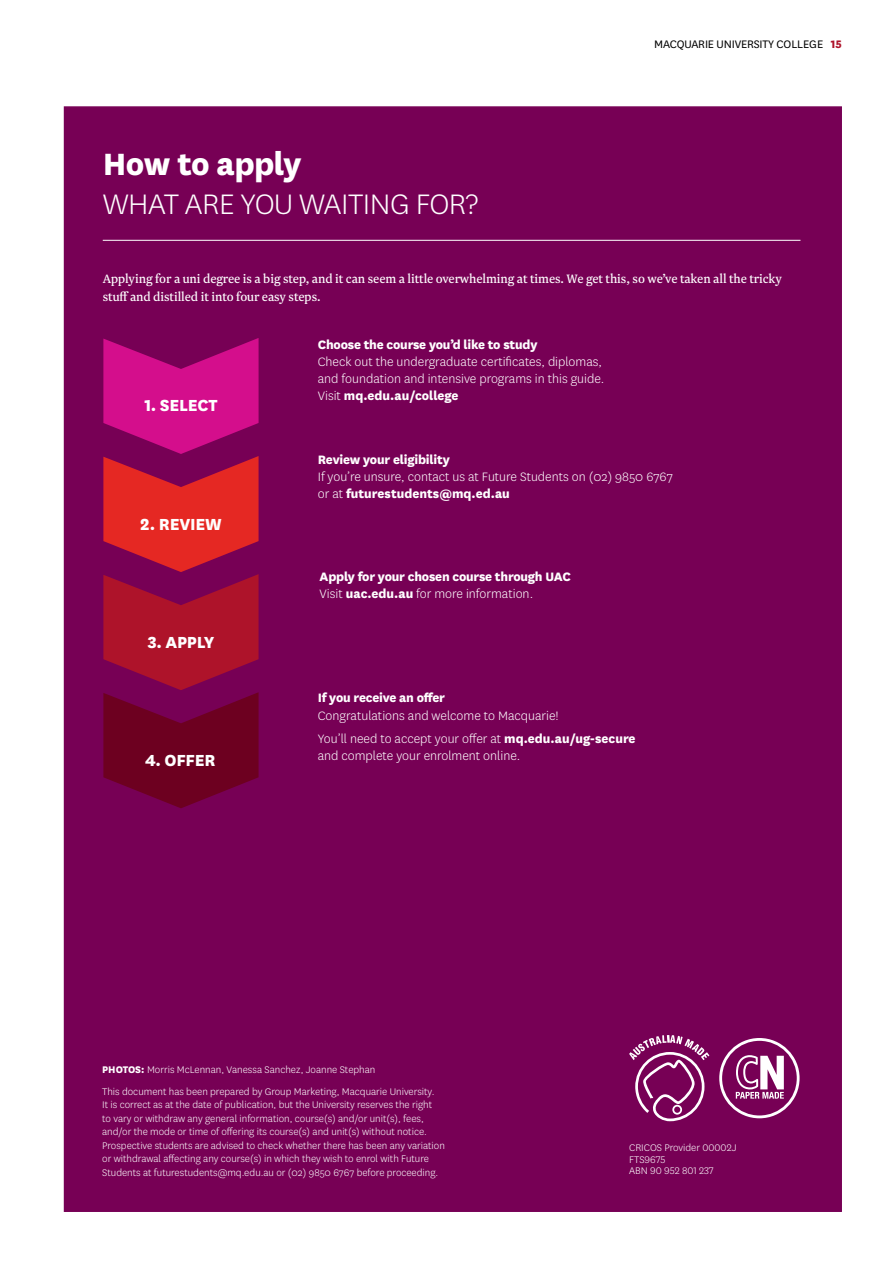
<style>
.page{position:relative;width:893px;height:1263px;background:#fff}
.page>*{position:absolute;margin:0;border:0;box-sizing:border-box;transform-origin:0 0}
.t1{font:800 36px "National";letter-spacing:-.015em;color:#fff}
.t2{font:300 33px "National";letter-spacing:-.015em;color:#fff}
.t3{font:800 18.75px "National";letter-spacing:-.015em;color:#fff}
.t4{font:300 14.25px/17.1px "National";color:#fff}
.t5{font:14.25px/17.1px "Newzald";letter-spacing:-.005em;color:#fff}
.t6{font:800 14.25px/17.1px "National";letter-spacing:-.015em;color:#fff}
.t7{font:12.75px "National";letter-spacing:-.015em;color:#000}
.t8{font:300 11.25px/13.5px "National";color:#fff}
.s1{font-weight:800;color:#ae132a}
.s2{font-weight:800}
.s3{font-weight:300}
</style>
<div class="page">
<div style="left:64px;top:106px;width:778px;height:1106px;background:#705"></div>
<hr style="left:103px;top:240px;width:697px;height:1px;background:#fff">
<svg style="left:103px;top:338px;width:156px;height:470px"></svg>
<svg style="left:719px;top:1038px;width:81px;height:80px"></svg>
<svg style="left:629px;top:1035px;width:80px;height:86px"></svg>
<h1 class="t1" style="left:103px;top:138px;width:200px">How to apply</h1>
<h2 class="t2" style="left:103px;top:184px;width:377px">WHAT ARE YOU WAITING FOR?</h2>
<p class="t7" style="left:654px;top:36px;width:189px">MACQUARIE UNIVERSITY COLLEGE <span class="s1">15</span></p>
<p class="t5" style="left:103px;top:270px;width:681px">Applying for a uni degree is a big step, and it can seem a little overwhelming at times. We get this, so we’ve taken all the tricky stuff and distilled it into four easy steps.</p>
<p class="t6" style="left:318px;top:334px;width:221px">Choose the course you’d like to study</p>
<p class="t4" style="left:318px;top:352px;width:288px">Check out the undergraduate certificates, diplomas, and foundation and intensive programs in this guide.<br>Visit <span class="s2">mq.edu.au/college</span></p>
<h3 class="t3" style="left:145px;top:392px;width:74px">1. SELECT</h3>
<h3 class="t3" style="left:140px;top:510px;width:83px">2. REVIEW</h3>
<h3 class="t3" style="left:147px;top:628px;width:69px">3. APPLY</h3>
<h3 class="t3" style="left:145px;top:746px;width:72px">4. OFFER</h3>
<p class="t6" style="left:318px;top:450px;width:134px">Review your eligibility</p>
<p class="t4" style="left:318px;top:468px;width:357px">If you’re unsure, contact us at Future Students on (02) 9850 6767 or at <span class="s2">futurestudents@mq.ed.au</span></p>
<p class="t6" style="left:320px;top:566px;width:253px">Apply for your chosen course through UAC<br><span class="s3">Visit</span> uac.edu.au <span class="s3">for more information.</span></p>
<p class="t6" style="left:318px;top:688px;width:129px">If you receive an offer</p>
<p class="t4" style="left:318px;top:703px;width:319px;line-height:23.1px">Congratulations and welcome to Macquarie!<br>You’ll need to accept your offer at <span class="s2">mq.edu.au/ug-secure</span></p>
<p class="t4" style="left:318px;top:746px;width:204px">and complete your enrolment online.</p>
<p class="t8" style="left:102px;top:1058px;width:334px;line-height:22px"><span class="s2">PHOTOS:</span> Morris McLennan, Vanessa Sanchez, Joanne Stephan<br>This document has been prepared by Group Marketing, Macquarie University.</p>
<p class="t8" style="left:102px;top:1098px;width:344px">It is correct as at the date of publication, but the University reserves the right<br>to vary or withdraw any general information, course(s) and/or unit(s), fees, and/or the mode or time of offering its course(s) and unit(s) without notice.<br>Prospective students are advised to check whether there has been any variation or withdrawal affecting any course(s) in which they wish to enrol with Future Students at futurestudents@mq.edu.au or (02) 9850 6767 before proceeding.</p>
<p class="t8" style="left:629px;top:1142px;width:109px;line-height:11.2px">CRICOS Provider 00002J<br>FTS9675<br>ABN 90 952 801 237</p>
</div>
